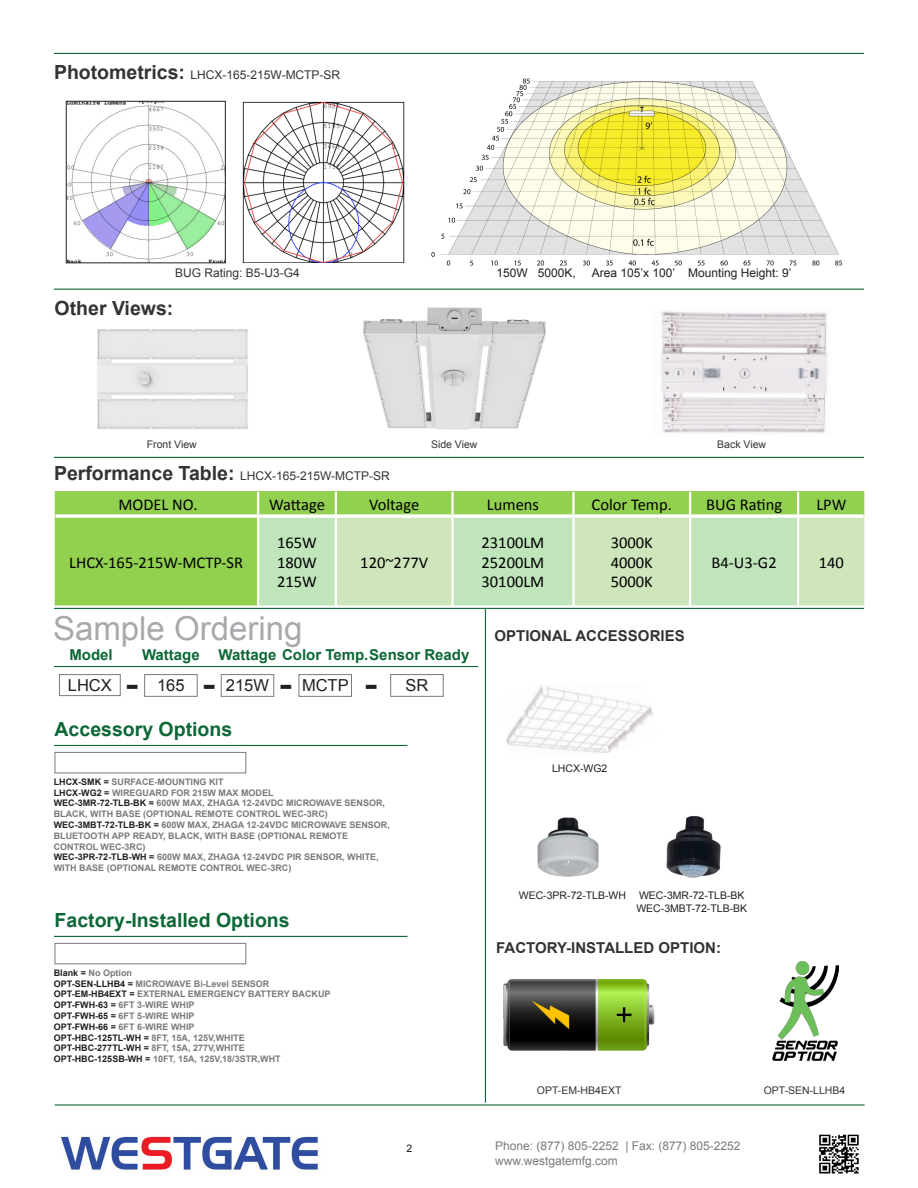
<style>
.page{position:relative;width:918px;height:1188px;background:#fff}
.page>*{position:absolute;margin:0;border:0;box-sizing:border-box;transform-origin:0 0}
.t1{font:33px "Arial";color:#a8a9ad}
.t2{font:700 28.5px "Verdana";color:#231f20}
.t3{font:700 19.5px "Arial";color:#0d6736}
.t4{font:700 19.5px "Arial";color:#333}
.t5{font:16.5px "Calibri";color:#000}
.t6{font:16.5px "Arial";color:#231f20}
.t7{font:700 15px "Arial";color:#333}
.t8{font:700 15px "Arial";color:#0d6736}
.t9{font:12px "Arial";color:#333}
.t10{font:12px "Arial";color:#787a7d}
.t11{font:12px "Arial";color:#231f20}
.t12{font:10.5px "Arial";color:#231f20}
.t13{font:10.5px "Arial";color:#333}
.t14{font:700 9px/10.8px "Arial";color:#787a7d}
.s1{font-weight:700;font-size:19.5px}
.s2{color:#231f20}
</style>
<div class="page">
<img style="left:363px;top:307px;width:183px;height:123px">
<img style="left:97px;top:329px;width:151px;height:100px">
<img style="left:661px;top:311px;width:167px;height:122px">
<hr style="left:54px;top:457px;width:810px;height:1px;background:#0d6736">
<hr style="left:55px;top:1104px;width:810px;height:2px;background:#0d6736">
<hr style="left:54px;top:53px;width:810px;height:1px;background:#0d6736">
<hr style="left:54px;top:289px;width:810px;height:1px;background:#0d6736">
<div style="left:55px;top:491px;width:809px;height:114px;background:#92d050"></div>
<div style="left:259px;top:518px;width:76px;height:87px;background:#c0e5bb"></div>
<svg style="left:337px;top:518px;width:527px;height:87px;background:#c8e5bb"></svg>
<hr style="left:257px;top:492px;width:2px;height:22px;background:#fff">
<hr style="left:335px;top:492px;width:2px;height:22px;background:#fff">
<hr style="left:451px;top:492px;width:3px;height:22px;background:#fff">
<hr style="left:572px;top:492px;width:3px;height:22px;background:#fff">
<hr style="left:689px;top:492px;width:2px;height:22px;background:#fff">
<hr style="left:797px;top:492px;width:2px;height:22px;background:#fff">
<hr style="left:257px;top:518px;width:2px;height:87px;background:#fff">
<hr style="left:335px;top:518px;width:2px;height:87px;background:#fff">
<hr style="left:451px;top:518px;width:3px;height:87px;background:#fff">
<hr style="left:572px;top:518px;width:3px;height:87px;background:#fff">
<hr style="left:689px;top:518px;width:2px;height:87px;background:#fff">
<hr style="left:797px;top:518px;width:2px;height:87px;background:#fff">
<svg style="left:56px;top:514px;width:202px;height:4px"></svg>
<svg style="left:258px;top:514px;width:78px;height:4px"></svg>
<svg style="left:336px;top:514px;width:117px;height:4px"></svg>
<svg style="left:453px;top:514px;width:120px;height:4px"></svg>
<svg style="left:573px;top:514px;width:117px;height:4px"></svg>
<svg style="left:690px;top:514px;width:108px;height:4px"></svg>
<svg style="left:798px;top:514px;width:66px;height:4px"></svg>
<img style="left:68px;top:103px;width:156px;height:158px">
<div style="left:66px;top:101px;width:160px;height:162px;border:1px solid #231f20"></div>
<img style="left:243px;top:101px;width:162px;height:162px">
<div style="left:59px;top:674px;width:62px;height:22px;border:1px solid #787a7d"></div>
<hr style="left:54px;top:608px;width:810px;height:1px;background:#0d6736">
<hr style="left:54px;top:666px;width:424px;height:1px;background:#0d6736">
<hr style="left:485px;top:609px;width:1px;height:494px;background:#0d6736">
<div style="left:144px;top:674px;width:54px;height:23px;border:1px solid #787a7d"></div>
<div style="left:221px;top:674px;width:53px;height:23px;border:1px solid #787a7d"></div>
<div style="left:299px;top:674px;width:53px;height:23px;border:1px solid #787a7d"></div>
<div style="left:390px;top:674px;width:54px;height:23px;border:1px solid #787a7d"></div>
<img style="left:431px;top:78px;width:412px;height:188px">
<hr style="left:54px;top:936px;width:354px;height:1px;background:#0d6736">
<div style="left:55px;top:943px;width:191px;height:21px;background:#fff;border:1px solid #787a7d"></div>
<hr style="left:54px;top:745px;width:354px;height:1px;background:#0d6736">
<div style="left:55px;top:752px;width:191px;height:21px;background:#fff;border:1px solid #787a7d"></div>
<img style="left:503px;top:979px;width:152px;height:72px">
<img style="left:772px;top:961px;width:67px;height:100px">
<img style="left:506px;top:685px;width:147px;height:68px">
<img style="left:666px;top:816px;width:55px;height:62px">
<img style="left:537px;top:817px;width:62px;height:60px">
<img style="left:60px;top:1136px;width:258px;height:34px">
<img style="left:819px;top:1134px;width:40px;height:40px">
<p class="t9" style="left:54px;top:67px;width:288px"><span class="s1">Photometrics:</span> LHCX-165-215W-MCTP-SR</p>
<p class="t9" style="left:175px;top:265px;width:126px">BUG Rating: B5-U3-G4</p>
<p class="t11" style="left:496px;top:265px;width:81px">150W 5000K,</p>
<p class="t11" style="left:592px;top:265px;width:201px">Area 105’x 100’ Mounting Height: 9’</p>
<p class="t4" style="left:55px;top:295px;width:120px">Other Views:</p>
<p class="t13" style="left:147px;top:437px;width:51px">Front View</p>
<p class="t13" style="left:431px;top:437px;width:48px">Side View</p>
<p class="t13" style="left:717px;top:437px;width:50px">Back View</p>
<p class="t9" style="left:54px;top:468px;width:337px"><span class="s1">Performance Table:</span> LHCX-165-215W-MCTP-SR</p>
<p class="t5" style="left:118px;top:494px;width:81px">MODEL NO.</p>
<p class="t5" style="left:269px;top:494px;width:57px">Wattage</p>
<p class="t5" style="left:369px;top:494px;width:52px">Voltage</p>
<p class="t5" style="left:487px;top:494px;width:54px">Lumens</p>
<p class="t5" style="left:592px;top:494px;width:82px">Color Temp.</p>
<p class="t5" style="left:706px;top:494px;width:78px">BUG Rating</p>
<p class="t5" style="left:816px;top:494px;width:32px">LPW</p>
<p class="t5" style="left:69px;top:552px;width:175px">LHCX-165-215W-MCTP-SR</p>
<p class="t5" style="left:277px;top:532px;width:41px">165W</p>
<p class="t5" style="left:277px;top:552px;width:41px">180W</p>
<p class="t5" style="left:277px;top:572px;width:41px">215W</p>
<p class="t5" style="left:360px;top:552px;width:69px">120~277V</p>
<p class="t1" style="left:53px;top:607px;width:251px">Sample Ordering</p>
<p class="t2" style="left:125px;top:667px;width:15px">-</p>
<p class="t6" style="left:157px;top:675px;width:29px">165</p>
<p class="t2" style="left:202px;top:667px;width:15px">-</p>
<p class="t6" style="left:226px;top:675px;width:45px">215W</p>
<p class="t2" style="left:279px;top:667px;width:15px">-</p>
<p class="t6" style="left:302px;top:675px;width:48px">MCTP</p>
<p class="t2" style="left:364px;top:667px;width:15px">-</p>
<p class="t6" style="left:405px;top:675px;width:24px">SR</p>
<p class="t8" style="left:69px;top:645px;width:45px">Model</p>
<p class="t8" style="left:142px;top:645px;width:59px">Wattage</p>
<p class="t8" style="left:219px;top:645px;width:252px">Wattage Color Temp.Sensor Ready</p>
<p class="t6" style="left:68px;top:675px;width:46px">LHCX</p>
<p class="t3" style="left:55px;top:717px;width:179px">Accessory Options</p>
<p class="t14" style="left:54px;top:777px;width:171px"><span class="s2">LHCX-SMK =</span> SURFACE-MOUNTING KIT</p>
<p class="t14" style="left:54px;top:787px;width:221px"><span class="s2">LHCX-WG2 =</span> WIREGUARD FOR 215W MAX MODEL</p>
<p class="t14" style="left:54px;top:798px;width:333px"><span class="s2">WEC-3MR-72-TLB-BK =</span> 600W MAX, ZHAGA 12-24VDC MICROWAVE SENSOR,<br>BLACK, WITH BASE (OPTIONAL REMOTE CONTROL WEC-3RC)</p>
<p class="t14" style="left:54px;top:820px;width:338px"><span class="s2">WEC-3MBT-72-TLB-BK =</span> 600W MAX, ZHAGA 12-24VDC MICROWAVE SENSOR,<br>BLUETOOTH APP READY, BLACK, WITH BASE (OPTIONAL REMOTE<br>CONTROL WEC-3RC)</p>
<p class="t14" style="left:54px;top:852px;width:326px"><span class="s2">WEC-3PR-72-TLB-WH =</span> 600W MAX, ZHAGA 12-24VDC PIR SENSOR, WHITE,<br>WITH BASE (OPTIONAL REMOTE CONTROL WEC-3RC)</p>
<p class="t3" style="left:55px;top:908px;width:237px">Factory-Installed Options</p>
<p class="t14" style="left:54px;top:968px;width:80px"><span class="s2">Blank =</span> No Option</p>
<p class="t14" style="left:54px;top:978px;width:217px"><span class="s2">OPT-SEN-LLHB4 =</span> MICROWAVE Bi-Level SENSOR</p>
<p class="t14" style="left:54px;top:989px;width:278px"><span class="s2">OPT-EM-HB4EXT =</span> EXTERNAL EMERGENCY BATTERY BACKUP</p>
<p class="t14" style="left:54px;top:1000px;width:142px"><span class="s2">OPT-FWH-63 =</span> 6FT 3-WIRE WHIP</p>
<p class="t14" style="left:54px;top:1011px;width:142px"><span class="s2">OPT-FWH-65 =</span> 6FT 5-WIRE WHIP</p>
<p class="t14" style="left:54px;top:1022px;width:142px"><span class="s2">OPT-FWH-66 =</span> 6FT 6-WIRE WHIP</p>
<p class="t14" style="left:54px;top:1032px;width:192px"><span class="s2">OPT-HBC-125TL-WH =</span> 8FT, 15A, 125V,WHITE</p>
<p class="t14" style="left:54px;top:1043px;width:192px"><span class="s2">OPT-HBC-277TL-WH =</span> 8FT, 15A, 277V,WHITE</p>
<p class="t14" style="left:54px;top:1054px;width:228px"><span class="s2">OPT-HBC-125SB-WH =</span> 10FT, 15A, 125V,18/3STR,WHT</p>
<p class="t5" style="left:482px;top:532px;width:64px">23100LM</p>
<p class="t5" style="left:482px;top:552px;width:64px">25200LM</p>
<p class="t5" style="left:482px;top:572px;width:64px">30100LM</p>
<p class="t5" style="left:611px;top:532px;width:44px">3000K</p>
<p class="t5" style="left:611px;top:552px;width:44px">4000K</p>
<p class="t5" style="left:611px;top:572px;width:44px">5000K</p>
<p class="t7" style="left:495px;top:626px;width:192px">OPTIONAL ACCESSORIES</p>
<p class="t5" style="left:712px;top:552px;width:67px">B4-U3-G2</p>
<p class="t5" style="left:819px;top:552px;width:27px">140</p>
<p class="t12" style="left:552px;top:762px;width:57px">LHCX-WG2</p>
<p class="t12" style="left:519px;top:889px;width:109px">WEC-3PR-72-TLB-WH</p>
<p class="t12" style="left:639px;top:888px;width:107px">WEC-3MR-72-TLB-BK</p>
<p class="t12" style="left:636px;top:901px;width:112px">WEC-3MBT-72-TLB-BK</p>
<p class="t7" style="left:496px;top:938px;width:226px">FACTORY-INSTALLED OPTION:</p>
<p class="t13" style="left:537px;top:1083px;width:86px">OPT-EM-HB4EXT</p>
<p class="t13" style="left:764px;top:1083px;width:83px">OPT-SEN-LLHB4</p>
<p class="t12" style="left:407px;top:1142px;width:7px">2</p>
<p class="t10" style="left:495px;top:1138px;width:247px">Phone: (877) 805-2252 | Fax: (877) 805-2252</p>
<p class="t10" style="left:495px;top:1153px;width:124px">www.westgatemfg.com</p>
</div>
